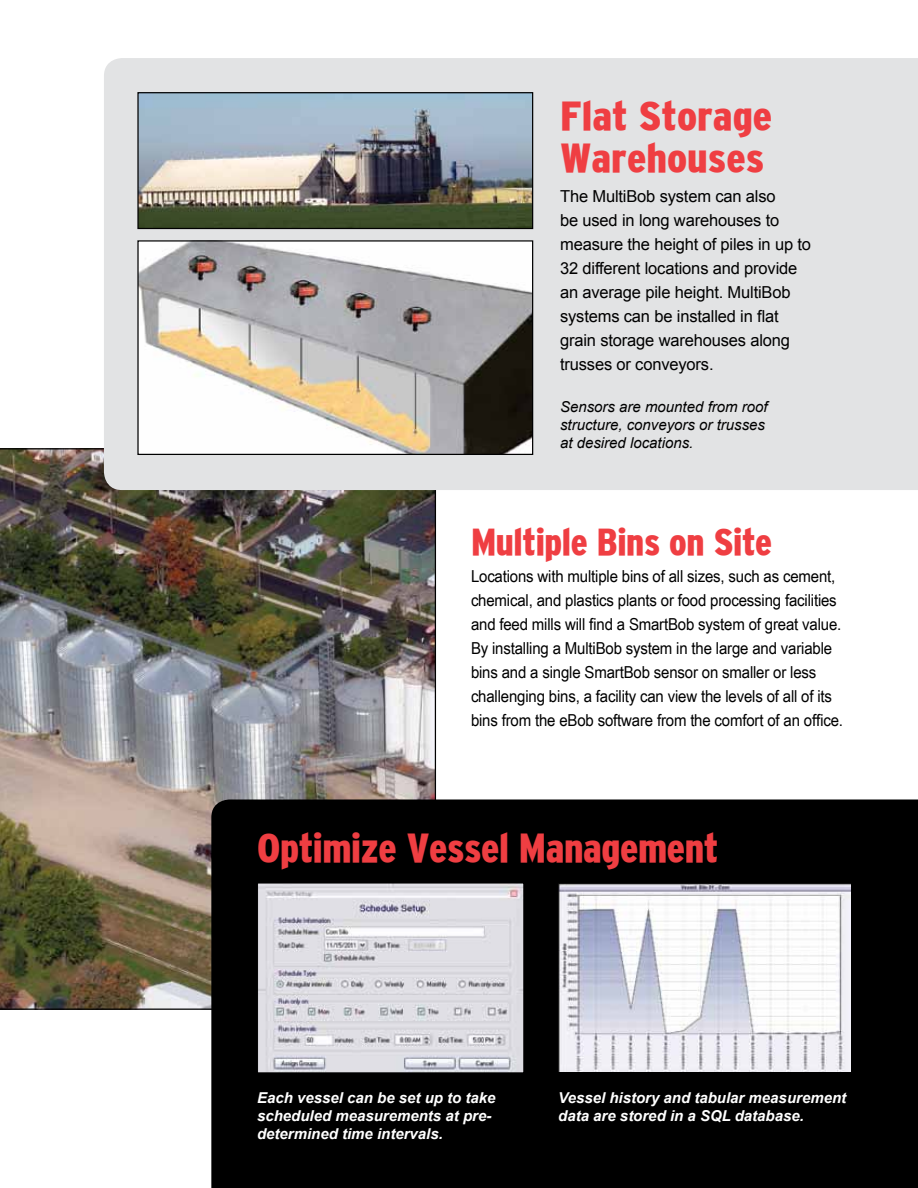
<style>
.page{position:relative;width:918px;height:1188px;background:#fff}
.page>*{position:absolute;margin:0;border:0;box-sizing:border-box;transform-origin:0 0}
.t1{font:900 condensed 40.5px "Interstate";letter-spacing:-.01em;color:#ef3e42}
.t2{font:900 condensed 40.5px/42px "Interstate";letter-spacing:-.01em;color:#ef3e42;scale:1.08 1}
.t3{font:900 condensed 37.5px "Interstate";letter-spacing:-.01em;color:#ef3e42}
.t4{font:16.5px/24px "Arial Narrow";letter-spacing:-.01em;color:#000;scale:1.11 1}
.t5{font:16.5px/24px "Arial";letter-spacing:-.01em;color:#000}
.t6{font:italic 700 15px/18px "Arial";color:#fff}
.t7{font:italic 15px/18px "Arial";color:#000}
</style>
<div class="page">
<img style="left:0;top:448px;width:436px;height:562px">
<div style="left:104px;top:58px;width:814px;height:432px;background:#e2e3e4"></div>
<div style="left:211px;top:799px;width:707px;height:389px;background:#000"></div>
<img style="left:560px;top:885px;width:290px;height:186px">
<div style="left:558px;top:883px;width:294px;height:190px;border:1px solid #000"></div>
<img style="left:259px;top:885px;width:263px;height:186px">
<div style="left:257px;top:883px;width:267px;height:190px;border:1px solid #000"></div>
<img style="left:139px;top:242px;width:392px;height:211px">
<div style="left:137px;top:240px;width:396px;height:215px;border:1px solid #000"></div>
<img style="left:139px;top:94px;width:392px;height:133px">
<div style="left:137px;top:92px;width:396px;height:137px;border:1px solid #000"></div>
<h1 class="t2" style="left:560px;top:94px;width:198px">Flat Storage<br>Warehouses</h1>
<p class="t5" style="left:560px;top:184px;width:253px">The MultiBob system can also<br>be used in long warehouses to measure the height of piles in up to<br>32 different locations and provide an average pile height. MultiBob systems can be installed in flat grain storage warehouses along trusses or conveyors.</p>
<p class="t7" style="left:560px;top:398px;width:209px">Sensors are mounted from roof structure, conveyors or trusses at desired locations.</p>
<h2 class="t3" style="left:471px;top:521px;width:303px">Multiple Bins on Site</h2>
<p class="t4" style="left:471px;top:564px;width:337px">Locations with multiple bins of all sizes, such as cement, chemical, and plastics plants or food processing facilities and feed mills will find a SmartBob system of great value.<br>By installing a MultiBob system in the large and variable bins and a single SmartBob sensor on smaller or less challenging bins, a facility can view the levels of all of its bins from the eBob software from the comfort of an office.</p>
<h1 class="t1" style="left:257px;top:825px;width:463px">Optimize Vessel Management</h1>
<p class="t6" style="left:257px;top:1089px;width:240px">Each vessel can be set up to take scheduled measurements at pre&shy;determined time intervals.</p>
<p class="t6" style="left:558px;top:1089px;width:289px">Vessel history and tabular measurement data are stored in a SQL database.</p>
</div>
